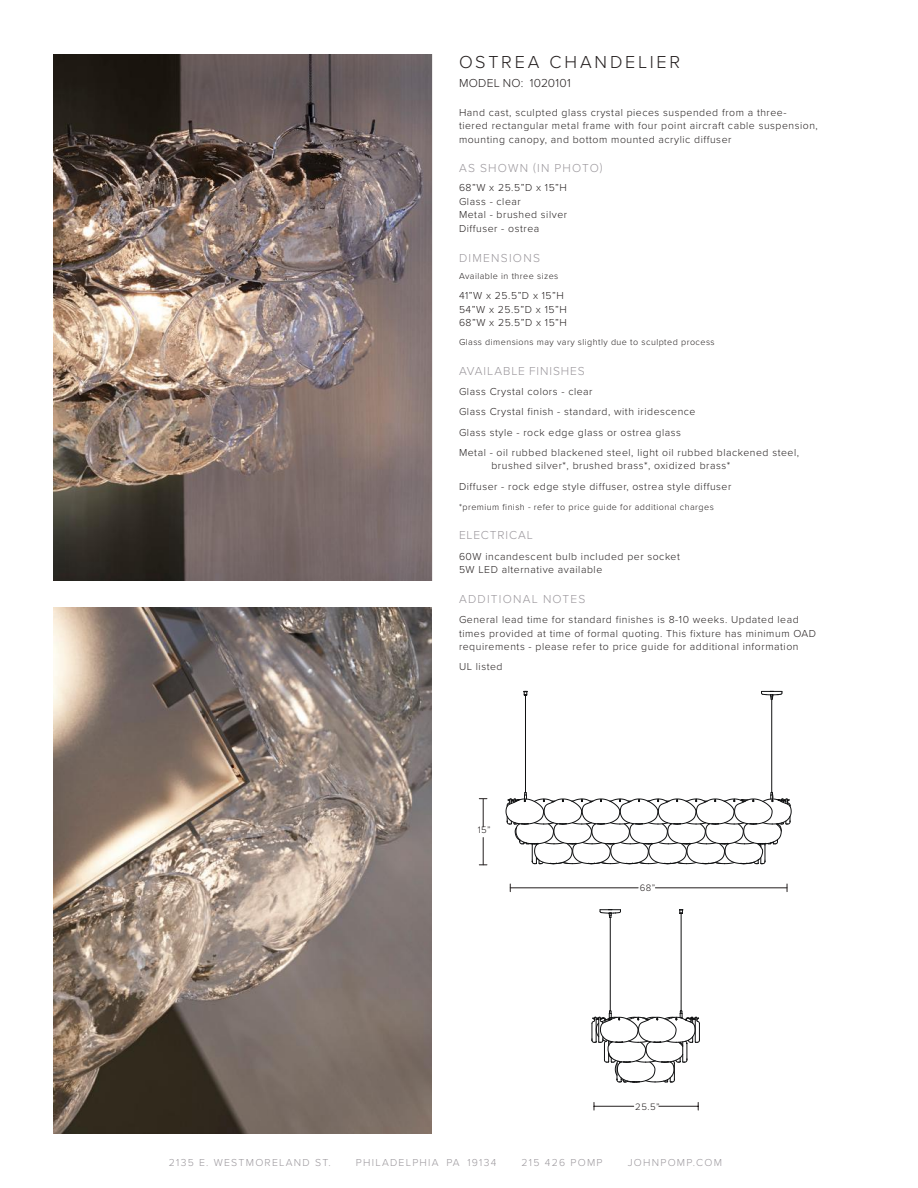
<style>
.page{position:relative;width:918px;height:1188px;background:#fff}
.page>*{position:absolute;margin:0;border:0;box-sizing:border-box;transform-origin:0 0}
.t1{font:300 18px "Proxima Nova";letter-spacing:.155em;color:#241f1f}
.t2{font:300 12px "Proxima Nova";letter-spacing:.095em;color:#9c989d}
.t3{font:300 12px "Proxima Nova";letter-spacing:.075em;color:#9c989d}
.t4{font:300 12px "Proxima Nova";letter-spacing:.02em;color:#241f1f}
.t5{font:300 12px "Proxima Nova";letter-spacing:.07em;color:#9c989d}
.t6{font:300 10.5px/13.5px "Proxima Nova";letter-spacing:.05em;color:#241f1f}
.t7{font:300 10.5px "Proxima Nova";letter-spacing:.12em;color:#9c989d}
.t8{font:300 9.6px "Proxima Nova";color:#241f1f}
.t9{font:300 9px "Proxima Nova";letter-spacing:.05em;color:#241f1f}
</style>
<div class="page">
<svg style="left:524px;top:691px;width:4px;height:5px"></svg>
<svg style="left:761px;top:691px;width:22px;height:9px"></svg>
<svg style="left:506px;top:792px;width:286px;height:72px"></svg>
<hr style="left:771px;top:699px;width:1px;height:93px;background:#111213">
<hr style="left:525px;top:695px;width:1px;height:97px;background:#111213">
<svg style="left:679px;top:909px;width:5px;height:5px"></svg>
<svg style="left:600px;top:909px;width:21px;height:9px"></svg>
<hr style="left:681px;top:913px;width:1px;height:98px;background:#111213">
<hr style="left:610px;top:917px;width:1px;height:94px;background:#111213">
<hr style="left:655px;top:888px;width:132px;height:1px;background:#241f1f">
<hr style="left:510px;top:888px;width:128px;height:1px;background:#241f1f">
<hr style="left:659px;top:1106px;width:39px;height:1px;background:#241f1f">
<hr style="left:594px;top:1106px;width:40px;height:1px;background:#241f1f">
<svg style="left:479px;top:838px;width:8px;height:28px"></svg>
<svg style="left:479px;top:798px;width:8px;height:29px"></svg>
<svg style="left:592px;top:1010px;width:108px;height:73px"></svg>
<img style="left:54px;top:608px;width:378px;height:525px">
<img style="left:54px;top:54px;width:378px;height:526px">
<h1 class="t1" style="left:459px;top:49px;width:223px">OSTREA CHANDELIER</h1>
<p class="t4" style="left:459px;top:74px;width:113px">MODEL NO: 1020101</p>
<p class="t6" style="left:459px;top:105px;width:360px">Hand cast, sculpted glass crystal pieces suspended from a three&shy;tiered rectangular metal frame with four point aircraft cable suspension, mounting canopy, and bottom mounted acrylic diffuser</p>
<p class="t2" style="left:459px;top:159px;width:145px">AS SHOWN (IN PHOTO)</p>
<p class="t6" style="left:459px;top:181px;width:110px">68”W x 25.5”D x 15”H<br>Glass - clear<br>Metal - brushed silver<br>Diffuser - ostrea</p>
<p class="t2" style="left:459px;top:249px;width:82px">DIMENSIONS</p>
<p class="t9" style="left:459px;top:269px;width:101px">Available in three sizes</p>
<p class="t6" style="left:459px;top:288px;width:110px">41”W x 25.5”D x 15”H<br>54”W x 25.5”D x 15”H<br>68”W x 25.5”D x 15”H</p>
<p class="t9" style="left:459px;top:335px;width:257px">Glass dimensions may vary slightly due to sculpted process</p>
<p class="t3" style="left:459px;top:362px;width:127px">AVAILABLE FINISHES</p>
<p class="t6" style="left:459px;top:381px;width:342px;line-height:20.2px">Glass Crystal colors - clear<br>Glass Crystal finish - standard, with iridescence<br>Glass style - rock edge glass or ostrea glass<br>Metal - oil rubbed blackened steel, light oil rubbed blackened steel,</p>
<p class="t6" style="left:459px;top:455px;width:274px;line-height:20.2px;text-align:right">brushed silver*, brushed brass*, oxidized brass*<br>Diffuser - rock edge style diffuser, ostrea style diffuser</p>
<p class="t9" style="left:459px;top:500px;width:256px">*premium finish - refer to price guide for additional charges</p>
<p class="t5" style="left:459px;top:526px;width:75px">ELECTRICAL</p>
<p class="t6" style="left:459px;top:549px;width:222px">60W incandescent bulb included per socket<br>5W LED alternative available</p>
<p class="t2" style="left:459px;top:590px;width:128px">ADDITIONAL NOTES</p>
<p class="t6" style="left:459px;top:612px;width:359px">General lead time for standard finishes is 8-10 weeks. Updated lead times provided at time of formal quoting. This fixture has minimum OAD requirements - please refer to price guide for additional information</p>
<p class="t6" style="left:459px;top:659px;width:45px">UL listed</p>
<p class="t8" style="left:478px;top:823px;width:15px">15”</p>
<p class="t8" style="left:640px;top:881px;width:17px">68”</p>
<p class="t8" style="left:635px;top:1100px;width:26px">25.5”</p>
<p class="t7" style="left:169px;top:1154px;width:164px">2135 E. WESTMORELAND ST.</p>
<p class="t7" style="left:356px;top:1154px;width:142px">PHILADELPHIA PA 19134</p>
<p class="t7" style="left:522px;top:1154px;width:82px">215 426 POMP</p>
<p class="t7" style="left:628px;top:1154px;width:96px">JOHNPOMP.COM</p>
</div>
